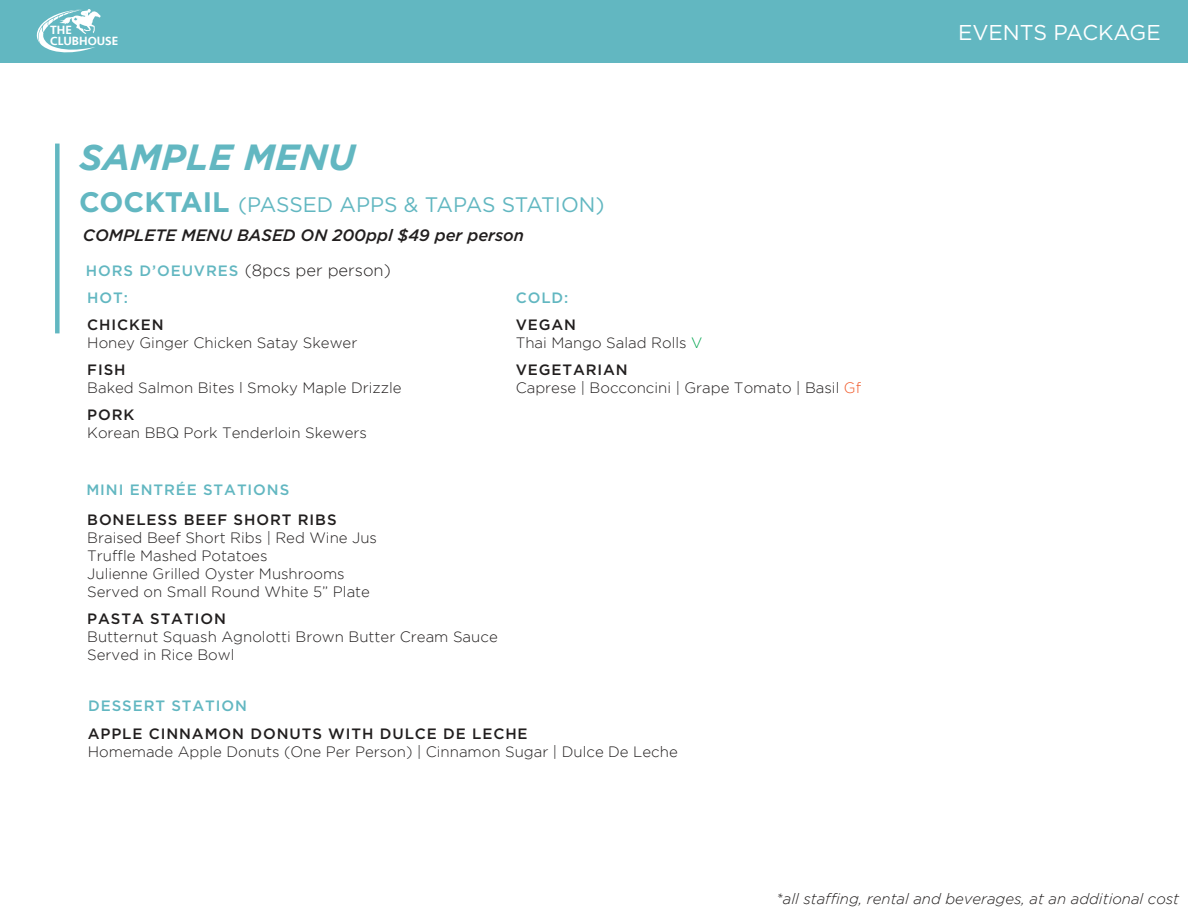
<style>
.page{position:relative;width:1188px;height:918px;background:#fff}
.page>*{position:absolute;margin:0;border:0;box-sizing:border-box;transform-origin:0 0}
.t1{font:italic 700 36.3px "Gotham";color:#62b7c1}
.t2{font:21.45px "Gotham";color:#fff}
.t3{font:21px "Gotham";letter-spacing:-.005em;color:#62b7c1}
.t4{font:italic 500 16.5px "Gotham";color:#211e1e}
.t5{font:300 16.5px "Gotham";color:#211e1e}
.t6{font:300 15px/18px "Gotham";color:#211e1e}
.t7{font:500 15px "Gotham";letter-spacing:.06em;color:#211e1e}
.t8{font:italic 300 15px "Gotham";color:#211e1e}
.t9{font:500 15px "Gotham";letter-spacing:.06em;color:#62b7c1}
.t10{font:500 12.3px/10.6px "Seravek";color:#fff}
.s1{font-weight:700;font-size:28.2px}
.s2{font-weight:500;font-size:15px;color:#62b7c1}
.s3{font-weight:500}
.s4{color:#00a54f}
.s5{color:#f15929}
</style>
<div class="page">
<div style="left:0;top:0;width:1188px;height:62px;background:#62b7c1"></div>
<svg style="left:36px;top:9px;width:65px;height:44px"></svg>
<div style="left:55px;top:144px;width:5px;height:189px;background:#62b7c1"></div>
<p class="t10" style="left:50px;top:25px;width:70px">THE<br>CLUBHOUSE</p>
<h2 class="t2" style="left:958px;top:18px;width:204px">EVENTS PACKAGE</h2>
<h1 class="t1" style="left:79px;top:136px;width:278px">SAMPLE MENU</h1>
<h3 class="t3" style="left:79px;top:191px;width:527px"><span class="s1">COCKTAIL</span> (PASSED APPS &amp; TAPAS STATION)</h3>
<p class="t4" style="left:83px;top:226px;width:443px">COMPLETE MENU BASED ON 200ppl $49 per person</p>
<p class="t5" style="left:86px;top:261px;width:306px"><span class="s2">HORS D’OEUVRES</span> (8pcs per person)</p>
<p class="t9" style="left:87px;top:288px;width:42px">HOT:</p>
<p class="t7" style="left:87px;top:315px;width:78px">CHICKEN</p>
<p class="t6" style="left:87px;top:334px;width:272px">Honey Ginger Chicken Satay Skewer</p>
<p class="t7" style="left:87px;top:360px;width:40px">FISH</p>
<p class="t6" style="left:87px;top:379px;width:316px">Baked Salmon Bites l Smoky Maple Drizzle</p>
<p class="t7" style="left:87px;top:405px;width:49px">PORK</p>
<p class="t6" style="left:87px;top:424px;width:281px">Korean BBQ Pork Tenderloin Skewers</p>
<p class="t9" style="left:86px;top:480px;width:204px">MINI ENTRÉE STATIONS</p>
<p class="t7" style="left:87px;top:510px;width:251px">BONELESS BEEF SHORT RIBS</p>
<p class="t6" style="left:87px;top:528px;width:291px">Braised Beef Short Ribs | Red Wine Jus Truffle Mashed Potatoes<br>Julienne Grilled Oyster Mushrooms Served on Small Round White 5” Plate</p>
<p class="t7" style="left:87px;top:609px;width:140px">PASTA STATION</p>
<p class="t6" style="left:87px;top:627px;width:412px">Butternut Squash Agnolotti Brown Butter Cream Sauce<br>Served in Rice Bowl</p>
<p class="t9" style="left:516px;top:288px;width:54px">COLD:</p>
<p class="t6" style="left:516px;top:316px;width:188px"><span class="s3">VEGAN<br></span>Thai Mango Salad Rolls <span class="s4">V</span></p>
<p class="t6" style="left:516px;top:361px;width:347px"><span class="s3">VEGETARIAN<br></span>Caprese | Bocconcini | Grape Tomato | Basil <span class="s5">Gf</span></p>
<p class="t9" style="left:88px;top:696px;width:160px">DESSERT STATION</p>
<p class="t7" style="left:88px;top:724px;width:441px">APPLE CINNAMON DONUTS WITH DULCE DE LECHE</p>
<p class="t6" style="left:88px;top:742px;width:592px">Homemade Apple Donuts (One Per Person) | Cinnamon Sugar | Dulce De Leche</p>
<p class="t8" style="left:776px;top:891px;width:404px">*all staffing, rental and beverages, at an additional cost</p>
</div>
